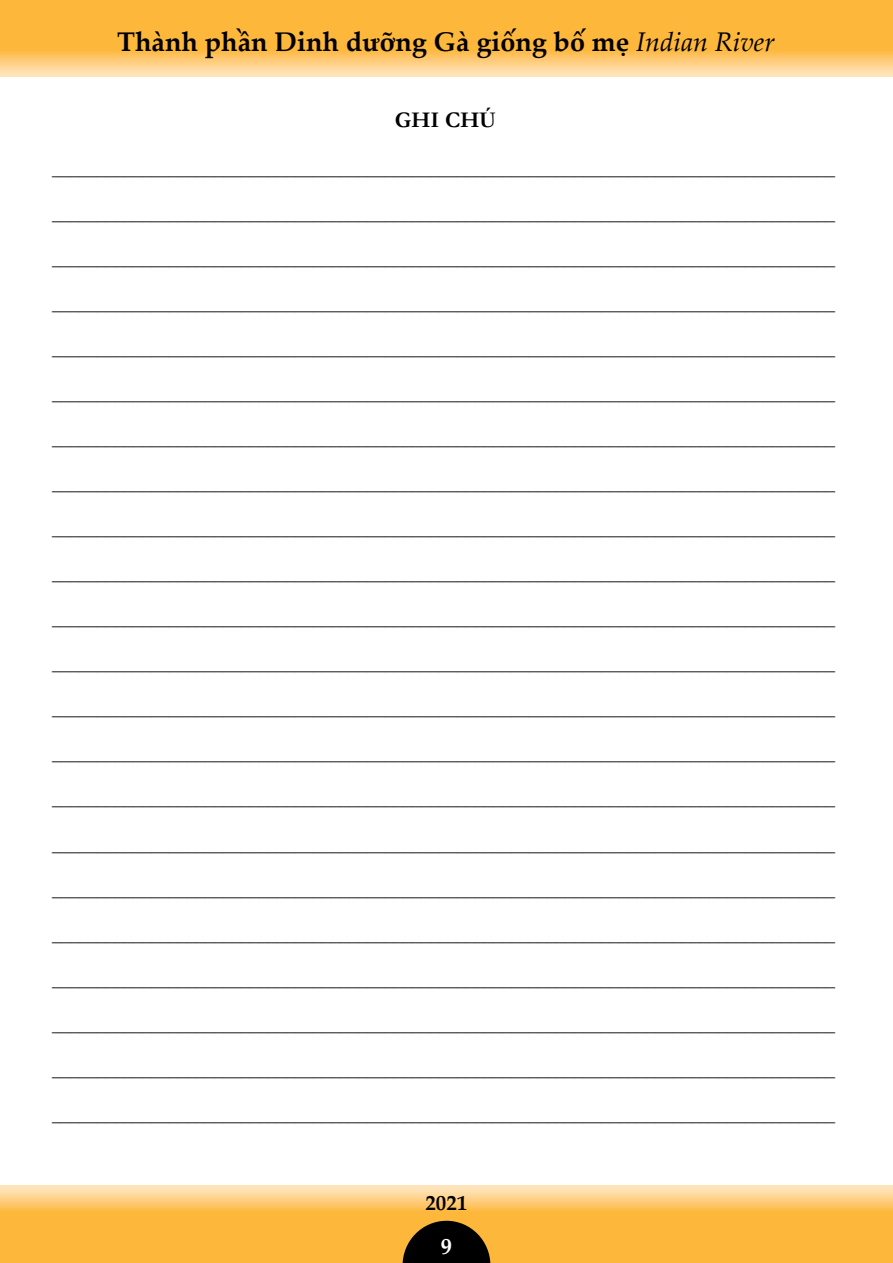
<style>
.page{position:relative;width:893px;height:1263px;background:#fff}
.page>*{position:absolute;margin:0;border:0;box-sizing:border-box;transform-origin:0 0}
.t1{font:700 27px "Palatino Linotype";color:#000}
.t2{font:700 22.5px "Garamond";letter-spacing:-.01em;color:#000}
.t3{font:700 22.5px "Palatino Linotype";color:#fff}
.t4{font:700 21px "Palatino Linotype";color:#000}
.t5{font:18px "Garamond";color:#000}
.s1{font-weight:400;font-style:italic}
</style>
<div class="page">
<svg style="left:0;top:1185px;width:893px;height:78px;background:#fdc056"></svg>
<svg style="left:403px;top:1221px;width:87px;height:42px;background:#36270c"></svg>
<svg style="left:0;top:0;width:893px;height:77px;background:#fdbf54"></svg>
<h1 class="t1" style="left:117px;top:22px;width:659px">Thành phần Dinh dưỡng Gà giống bố mẹ <span class="s1">Indian River</span></h1>
<p class="t2" style="left:395px;top:105px;width:103px">GHI CHÚ</p>
<p class="t5" style="left:52px;top:158px;width:784px">_______________________________________________________________________________________</p>
<p class="t5" style="left:52px;top:203px;width:784px">_______________________________________________________________________________________</p>
<p class="t5" style="left:52px;top:248px;width:784px">_______________________________________________________________________________________</p>
<p class="t5" style="left:52px;top:293px;width:784px">_______________________________________________________________________________________</p>
<p class="t5" style="left:52px;top:338px;width:784px">_______________________________________________________________________________________</p>
<p class="t5" style="left:52px;top:383px;width:784px">_______________________________________________________________________________________</p>
<p class="t5" style="left:52px;top:428px;width:784px">_______________________________________________________________________________________</p>
<p class="t5" style="left:52px;top:473px;width:784px">_______________________________________________________________________________________</p>
<p class="t5" style="left:52px;top:518px;width:784px">_______________________________________________________________________________________</p>
<p class="t5" style="left:52px;top:563px;width:784px">_______________________________________________________________________________________</p>
<p class="t5" style="left:52px;top:608px;width:784px">_______________________________________________________________________________________</p>
<p class="t5" style="left:52px;top:653px;width:784px">_______________________________________________________________________________________</p>
<p class="t5" style="left:52px;top:698px;width:784px">_______________________________________________________________________________________</p>
<p class="t5" style="left:52px;top:743px;width:784px">_______________________________________________________________________________________</p>
<p class="t5" style="left:52px;top:788px;width:784px">_______________________________________________________________________________________</p>
<p class="t5" style="left:52px;top:833px;width:784px">_______________________________________________________________________________________</p>
<p class="t5" style="left:52px;top:878px;width:784px">_______________________________________________________________________________________</p>
<p class="t5" style="left:52px;top:923px;width:784px">_______________________________________________________________________________________</p>
<p class="t5" style="left:52px;top:968px;width:784px">_______________________________________________________________________________________</p>
<p class="t5" style="left:52px;top:1013px;width:784px">_______________________________________________________________________________________</p>
<p class="t5" style="left:52px;top:1058px;width:784px">_______________________________________________________________________________________</p>
<p class="t5" style="left:52px;top:1103px;width:784px">_______________________________________________________________________________________</p>
<p class="t4" style="left:425px;top:1188px;width:43px">2021</p>
<p class="t3" style="left:441px;top:1230px;width:13px">9</p>
</div>
